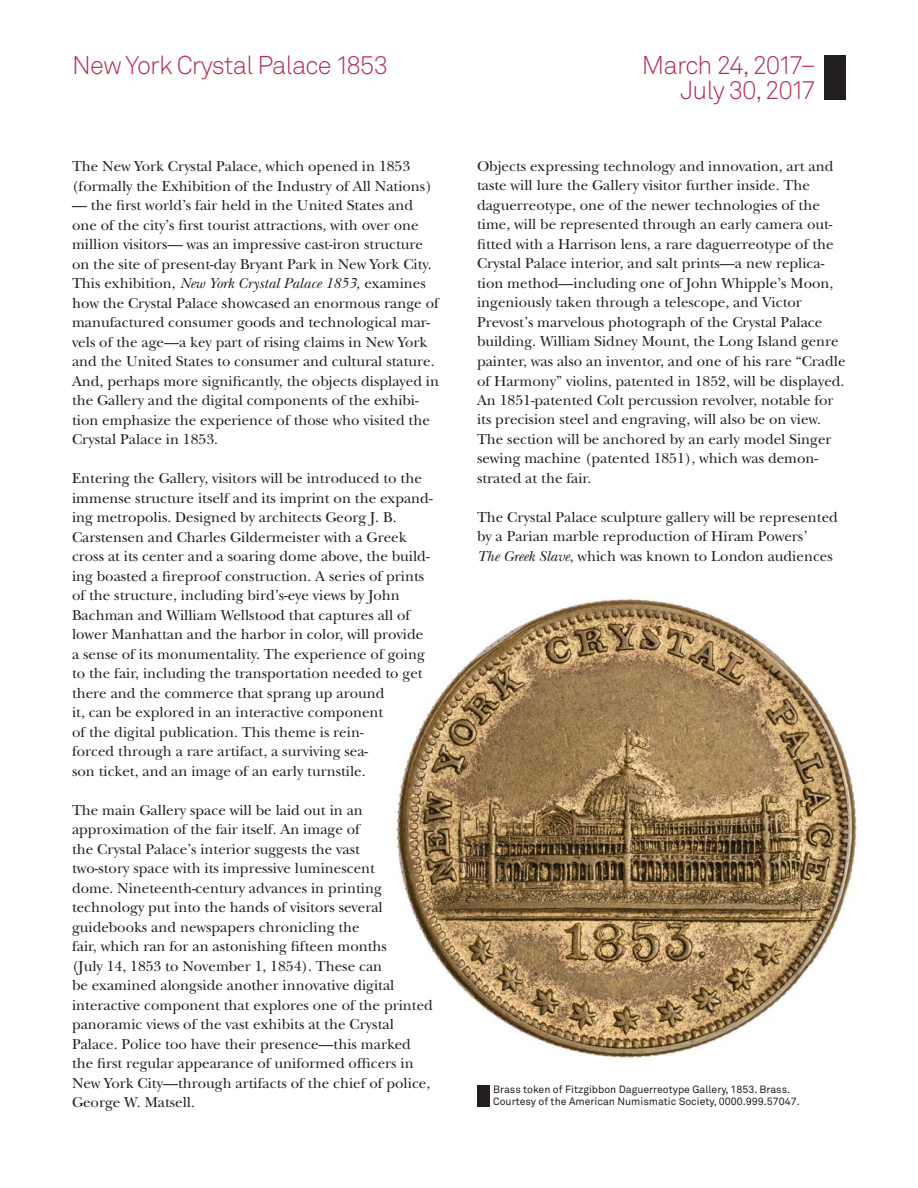
<style>
.page{position:relative;width:918px;height:1188px;background:#fff}
.page>*{position:absolute;margin:0;border:0;box-sizing:border-box;transform-origin:0 0}
.t1{font:300 25.5px/25.5px "Akkurat Std";letter-spacing:-.03em;color:#b4314d;text-align:right}
.t2{font:15px/19.5px "New Baskerville";color:#231f20}
.t3{font:10.5px/12px "Akkurat Std";color:#231f20}
.s1{font-style:italic}
</style>
<div class="page">
<div style="left:824px;top:55px;width:22px;height:44px;background:#231f20"></div>
<div style="left:477px;top:1086px;width:12px;height:21px;background:#231f20"></div>
<img style="left:396px;top:598px;width:461px;height:460px">
<h1 class="t1" style="left:72px;top:55px;width:318px">New York Crystal Palace 1853</h1>
<h1 class="t1" style="left:642px;top:55px;width:176px">March 24, 2017–<br>July 30, 2017</h1>
<p class="t2" style="left:72px;top:158px;width:361px">The New York Crystal Palace, which opened in 1853 (formally the Exhibition of the Industry of All Nations)</p>
<p class="t2" style="left:72px;top:197px;width:369px">— the first world’s fair held in the United States and one of the city’s first tourist attractions, with over one million visitors— was an impressive cast-iron structure on the site of present-day Bryant Park in New York City.<br>This exhibition, <span class="s1">New York Crystal Palace 1853,</span> examines how the Crystal Palace showcased an enormous range of manufactured consumer goods and technological mar&shy;vels of the age—a key part of rising claims in New York and the United States to consumer and cultural stature.<br>And, perhaps more significantly, the objects displayed in the Gallery and the digital components of the exhibi&shy;tion emphasize the experience of those who visited the Crystal Palace in 1853.</p>
<p class="t2" style="left:72px;top:470px;width:362px">Entering the Gallery, visitors will be introduced to the immense structure itself and its imprint on the expand&shy;ing metropolis. Designed by architects Georg J. B.<br>Carstensen and Charles Gildermeister with a Greek cross at its center and a soaring dome above, the build&shy;ing boasted a fireproof construction. A series of prints of the structure, including bird’s-eye views by John Bachman and William Wellstood that captures all of lower Manhattan and the harbor in color, will provide a sense of its monumentality. The experience of going to the fair, including the transportation needed to get there and the commerce that sprang up around<br>it, can be explored in an interactive component<br>of the digital publication. This theme is rein-<br>forced through a rare artifact, a surviving sea-<br>son ticket, and an image of an early turnstile.</p>
<p class="t2" style="left:72px;top:802px;width:362px">The main Gallery space will be laid out in an approximation of the fair itself. An image of<br>the Crystal Palace’s interior suggests the vast<br>two-story space with its impressive luminescent<br>dome. Nineteenth-century advances in printing technology put into the hands of visitors several guidebooks and newspapers chronicling the<br>fair, which ran for an astonishing fifteen months<br>(July 14, 1853 to November 1, 1854). These can<br>be examined alongside another innovative digital interactive component that explores one of the printed panoramic views of the vast exhibits at the Crystal Palace. Police too have their presence—this marked the first regular appearance of uniformed officers in New York City—through artifacts of the chief of police, George W. Matsell.</p>
<p class="t2" style="left:477px;top:158px;width:370px">Objects expressing technology and innovation, art and taste will lure the Gallery visitor further inside. The daguerreotype, one of the newer technologies of the time, will be represented through an early camera out&shy;fitted with a Harrison lens, a rare daguerreotype of the Crystal Palace interior, and salt prints—a new replica&shy;tion method—including one of John Whipple’s Moon, ingeniously taken through a telescope, and Victor Prevost’s marvelous photograph of the Crystal Palace building. William Sidney Mount, the Long Island genre painter, was also an inventor, and one of his rare “Cradle of Harmony” violins, patented in 1852, will be displayed.<br>An 1851-patented Colt percussion revolver, notable for its precision steel and engraving, will also be on view.<br>The section will be anchored by an early model Singer sewing machine (patented 1851), which was demon&shy;strated at the fair.</p>
<p class="t2" style="left:477px;top:509px;width:362px">The Crystal Palace sculpture gallery will be represented by a Parian marble reproduction of Hiram Powers’<br><span class="s1">The Greek Slave</span>, which was known to London audiences</p>
<p class="t3" style="left:493px;top:1085px;width:308px">Brass token of Fitzgibbon Daguerreotype Gallery, 1853. Brass.<br>Courtesy of the American Numismatic Society, 0000.999.57047.</p>
</div>
